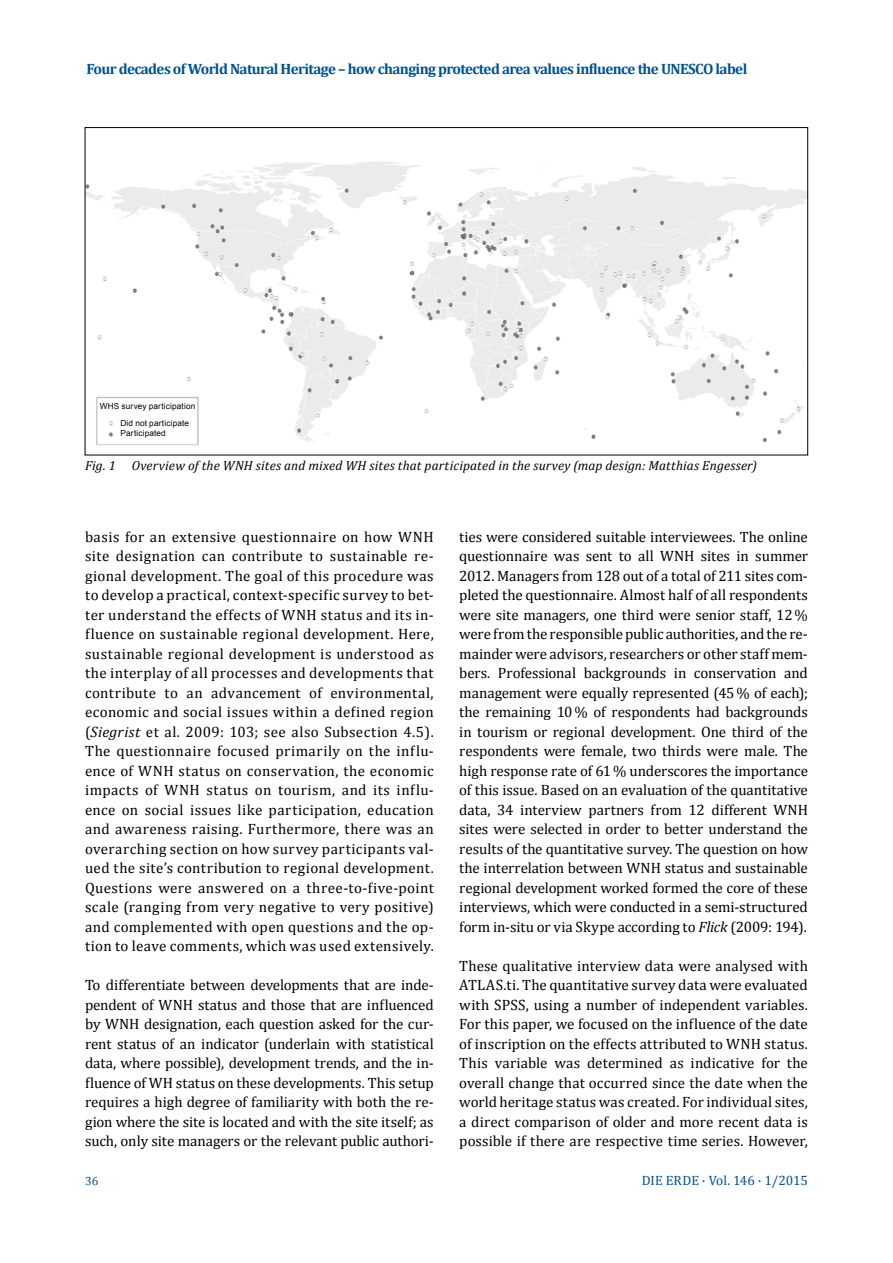
<style>
.page{position:relative;width:893px;height:1263px;background:#fff}
.page>*{position:absolute;margin:0;border:0;box-sizing:border-box;transform-origin:0 0}
.t1{font:15px/19.5px "Cambria";letter-spacing:.005em;color:#000;text-align:justify}
.t2{font:700 15px "Cambria";letter-spacing:-.04em;color:#005193}
.t3{font:13.5px "Cambria";letter-spacing:-.005em;color:#005193}
.t4{font:italic 13.2px "Cambria";letter-spacing:.015em;color:#000}
.t5{font:12px "Cambria";color:#005193}
.t6{font:8.25px/17px "Arial";letter-spacing:.015em;color:#000}
.s1{font-style:italic}
</style>
<div class="page">
<img style="left:87px;top:162px;width:719px;height:284px">
<div style="left:100px;top:400px;width:93px;height:15px;background:#fff"></div>
<div style="left:118px;top:417px;width:70px;height:22px;background:#fff"></div>
<p class="t2" style="left:86px;top:58px;width:662px">Four decades of World Natural Heritage – how changing protected area values influence the UNESCO label</p>
<p class="t6" style="left:120px;top:397px;width:77px;text-indent:-21px">WHS survey participation<br>Did not participate</p>
<p class="t6" style="left:121px;top:425px;width:47px">Participated</p>
<p class="t4" style="left:85px;top:456px;width:673px">Fig. 1 Overview of the WNH sites and mixed WH sites that participated in the survey (map design: Matthias Engesser)</p>
<p class="t1" style="left:85px;top:527px;width:350px">basis for an extensive questionnaire on how WNH site designation can contribute to sustainable re&shy;gional development. The goal of this procedure was to develop a practical, context-specific survey to bet&shy;ter understand the effects of WNH status and its in&shy;fluence on sustainable regional development. Here, sustainable regional development is understood as the interplay of all processes and developments that contribute to an advancement of environmental, economic and social issues within a defined region (<span class="s1">Siegrist</span> et al. 2009: 103; see also Subsection 4.5).<br>The questionnaire focused primarily on the influ&shy;ence of WNH status on conservation, the economic impacts of WNH status on tourism, and its influ&shy;ence on social issues like participation, education and awareness raising. Furthermore, there was an overarching section on how survey participants val&shy;ued the site’s contribution to regional development.<br>Questions were answered on a three-to-five-point scale (ranging from very negative to very positive) and complemented with open questions and the op&shy;tion to leave comments, which was used extensively.</p>
<p class="t1" style="left:85px;top:975px;width:350px">To differentiate between developments that are inde&shy;pendent of WNH status and those that are influenced by WNH designation, each question asked for the cur&shy;rent status of an indicator (underlain with statistical data, where possible), development trends, and the in&shy;fluence of WH status on these developments. This setup requires a high degree of familiarity with both the re&shy;gion where the site is located and with the site itself; as such, only site managers or the relevant public authori-</p>
<p class="t1" style="left:459px;top:527px;width:350px">ties were considered suitable interviewees. The online questionnaire was sent to all WNH sites in summer 2012. Managers from 128 out of a total of 211 sites com&shy;pleted the questionnaire. Almost half of all respondents were site managers, one third were senior staff, 12 % were from the responsible public authorities, and the re&shy;mainder were advisors, researchers or other staff mem&shy;bers. Professional backgrounds in conservation and management were equally represented (45 % of each); the remaining 10 % of respondents had backgrounds in tourism or regional development. One third of the respondents were female, two thirds were male. The high response rate of 61 % underscores the importance of this issue. Based on an evaluation of the quantitative data, 34 interview partners from 12 different WNH sites were selected in order to better understand the results of the quantitative survey. The question on how the interrelation between WNH status and sustainable regional development worked formed the core of these interviews, which were conducted in a semi-structured form in-situ or via Skype according to <span class="s1">Flick</span> (2009: 194).</p>
<p class="t1" style="left:459px;top:956px;width:350px">These qualitative interview data were analysed with ATLAS.ti. The quantitative survey data were evaluated with SPSS, using a number of independent variables.<br>For this paper, we focused on the influence of the date of inscription on the effects attributed to WNH status.<br>This variable was determined as indicative for the overall change that occurred since the date when the world heritage status was created. For individual sites, a direct comparison of older and more recent data is possible if there are respective time series. However,</p>
<p class="t5" style="left:85px;top:1174px;width:15px">36</p>
<p class="t3" style="left:642px;top:1172px;width:168px">DIE ERDE · Vol. 146 · 1/2015</p>
</div>
